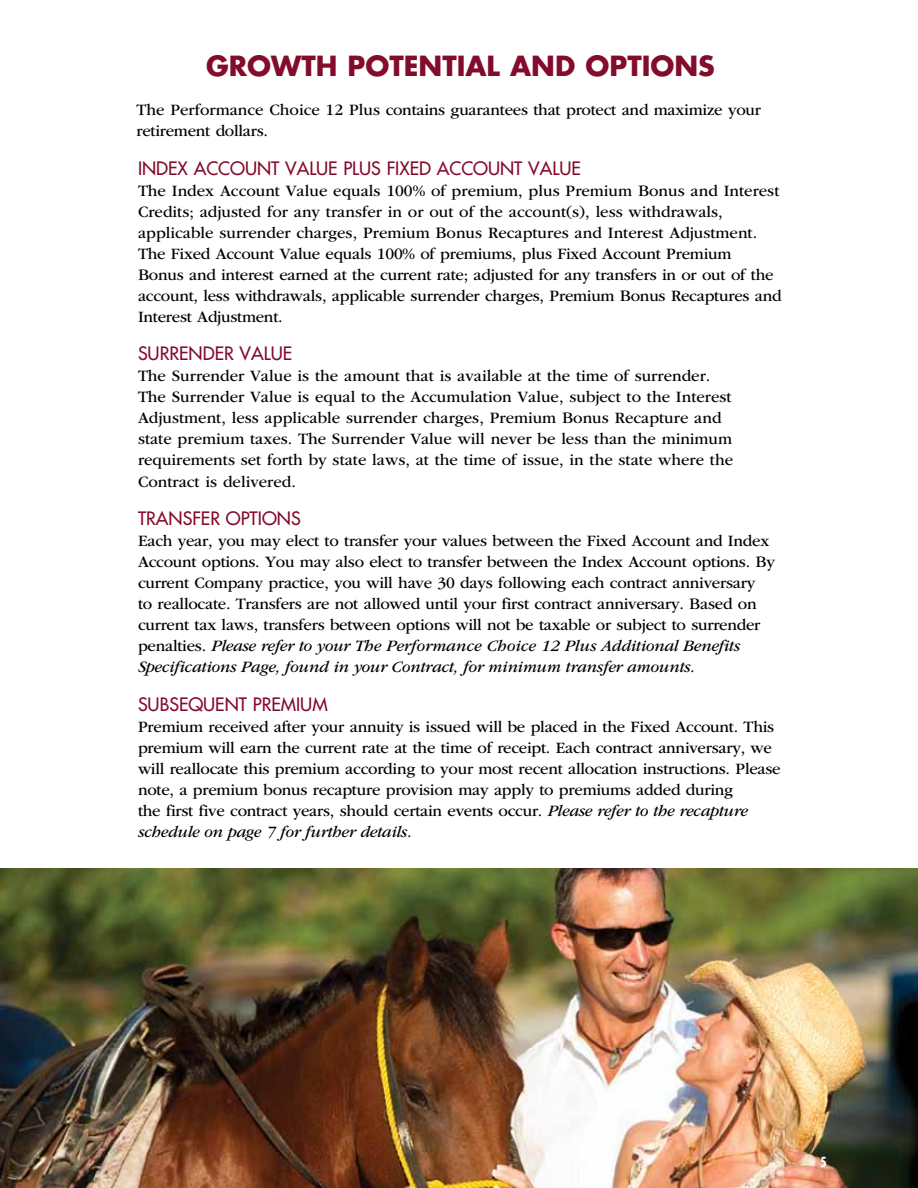
<style>
.page{position:relative;width:918px;height:1188px;background:#fff}
.page>*{position:absolute;margin:0;border:0;box-sizing:border-box;transform-origin:0 0}
.t1{font:700 27px "Futura Std";color:#830b2c}
.t2{font:500 18px "Futura Std";color:#830b2c}
.t3{font:16.5px/21px "ITC Garamond Std";letter-spacing:-.015em;color:#000}
.t4{font:700 condensed 13.5px "Futura Std";color:#fff}
.s1{font-style:italic}
</style>
<div class="page">
<img style="left:0;top:868px;width:918px;height:320px">
<h1 class="t1" style="left:206px;top:48px;width:510px">GROWTH POTENTIAL AND OPTIONS</h1>
<p class="t3" style="left:136px;top:100px;width:626px">The Performance Choice 12 Plus contains guarantees that protect and maximize your retirement dollars.</p>
<p class="t2" style="left:138px;top:157px;width:444px">INDEX ACCOUNT VALUE PLUS FIXED ACCOUNT VALUE</p>
<p class="t3" style="left:138px;top:180px;width:645px">The Index Account Value equals 100% of premium, plus Premium Bonus and Interest Credits; adjusted for any transfer in or out of the account(s), less withdrawals, applicable surrender charges, Premium Bonus Recaptures and Interest Adjustment.<br>The Fixed Account Value equals 100% of premiums, plus Fixed Account Premium<br>Bonus and interest earned at the current rate; adjusted for any transfers in or out of the account, less withdrawals, applicable surrender charges, Premium Bonus Recaptures and Interest Adjustment.</p>
<p class="t2" style="left:138px;top:343px;width:156px">SURRENDER VALUE</p>
<p class="t3" style="left:138px;top:366px;width:597px">The Surrender Value is the amount that is available at the time of surrender.<br>The Surrender Value is equal to the Accumulation Value, subject to the Interest Adjustment, less applicable surrender charges, Premium Bonus Recapture and state premium taxes. The Surrender Value will never be less than the minimum requirements set forth by state laws, at the time of issue, in the state where the Contract is delivered.</p>
<p class="t2" style="left:138px;top:507px;width:164px">TRANSFER OPTIONS</p>
<p class="t3" style="left:138px;top:531px;width:638px">Each year, you may elect to transfer your values between the Fixed Account and Index Account options. You may also elect to transfer between the Index Account options. By current Company practice, you will have 30 days following each contract anniversary<br>to reallocate. Transfers are not allowed until your first contract anniversary. Based on current tax laws, transfers between options will not be taxable or subject to surrender penalties. <span class="s1">Please refer to your The Performance Choice 12 Plus Additional Benefits Specifications Page, found in your Contract, for minimum transfer amounts.</span></p>
<p class="t2" style="left:138px;top:693px;width:191px">SUBSEQUENT PREMIUM</p>
<p class="t3" style="left:138px;top:717px;width:644px">Premium received after your annuity is issued will be placed in the Fixed Account. This premium will earn the current rate at the time of receipt. Each contract anniversary, we will reallocate this premium according to your most recent allocation instructions. Please note, a premium bonus recapture provision may apply to premiums added during<br>the first five contract years, should certain events occur. <span class="s1">Please refer to the recapture schedule on page 7 for further details.</span></p>
<p class="t4" style="left:820px;top:1153px;width:8px">5</p>
</div>
